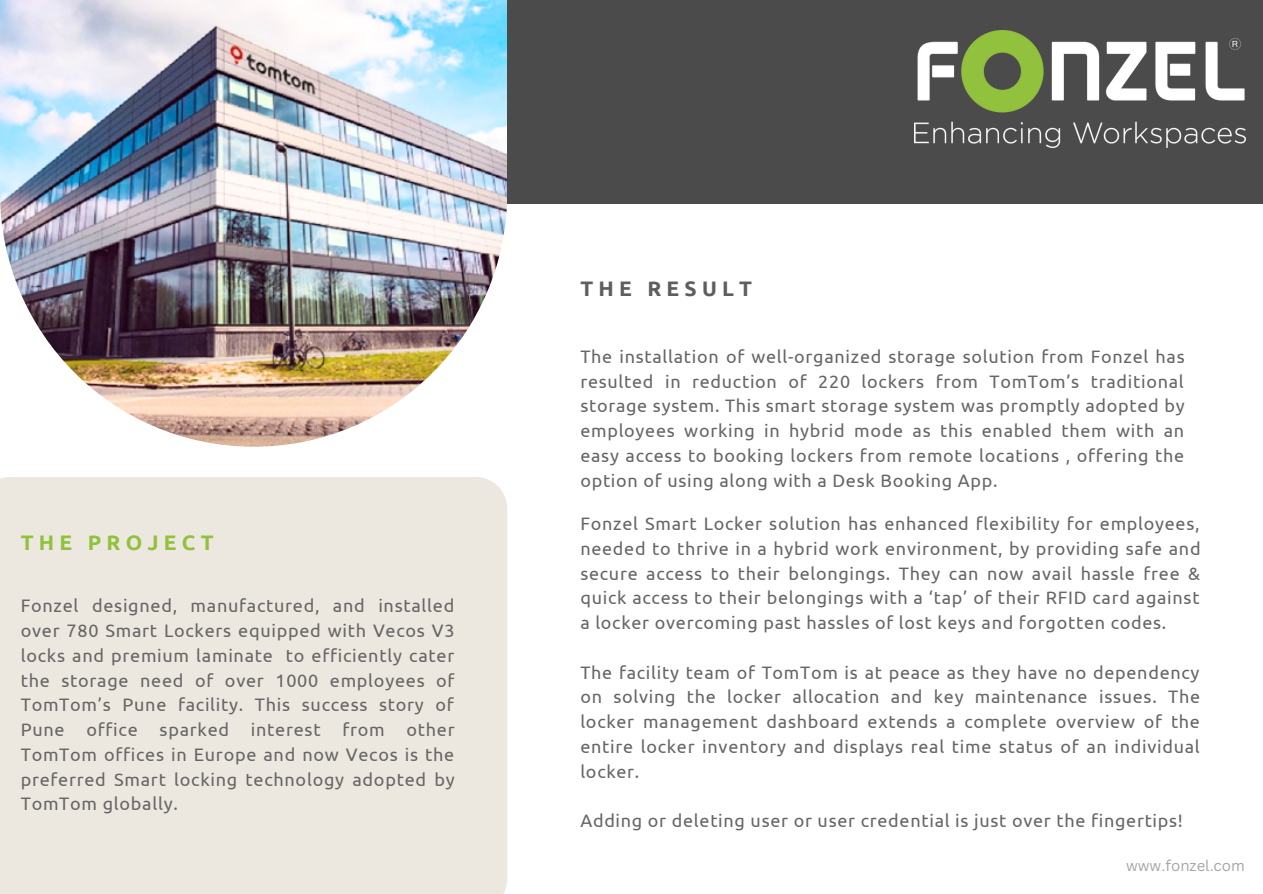
<style>
.page{position:relative;width:1263px;height:894px;background:#fff}
.page>*{position:absolute;margin:0;border:0;box-sizing:border-box;transform-origin:0 0}
.t1{font:700 21px "Ubuntu";letter-spacing:.25em;color:#90c23d}
.t2{font:700 21px "Ubuntu";letter-spacing:.25em;color:#5e5e5e}
.t3{font:18px/24.8px "Ubuntu";letter-spacing:.04em;color:#666;text-align:justify}
.t4{font:15px "Canva Sans";color:#a6a6a6}
</style>
<div class="page">
<img style="left:0;top:0;width:507px;height:446px">
<div style="left:0;top:477px;width:507px;height:416px;background:#ede8df"></div>
<div style="left:507px;top:0;width:755px;height:204px;background:#4b4b4b"></div>
<img style="left:914px;top:31px;width:331px;height:117px">
<p class="t1" style="left:21px;top:530px;width:194px">THE PROJECT</p>
<p class="t3" style="left:21px;top:593px;width:435px">Fonzel designed, manufactured, and installed over 780 Smart Lockers equipped with Vecos V3 locks and premium laminate to efficiently cater the storage need of over 1000 employees of TomTom’s Pune facility. This success story of Pune office sparked interest from other TomTom offices in Europe and now Vecos is the preferred Smart locking technology adopted by TomTom globally.</p>
<p class="t2" style="left:580px;top:276px;width:173px">THE RESULT</p>
<p class="t3" style="left:580px;top:344px;width:606px">The installation of well-organized storage solution from Fonzel has resulted in reduction of 220 lockers from TomTom’s traditional storage system. This smart storage system was promptly adopted by employees working in hybrid mode as this enabled them with an easy access to booking lockers from remote locations , offering the option of using along with a Desk Booking App.</p>
<p class="t3" style="left:580px;top:511px;width:622px">Fonzel Smart Locker solution has enhanced flexibility for employees, needed to thrive in a hybrid work environment, by providing safe and secure access to their belongings. They can now avail hassle free &amp; quick access to their belongings with a ‘tap’ of their RFID card against a locker overcoming past hassles of lost keys and forgotten codes.</p>
<p class="t3" style="left:580px;top:659px;width:621px">The facility team of TomTom is at peace as they have no dependency on solving the locker allocation and key maintenance issues. The locker management dashboard extends a complete overview of the entire locker inventory and displays real time status of an individual locker.</p>
<p class="t3" style="left:580px;top:808px;width:604px">Adding or deleting user or user credential is just over the fingertips!</p>
<p class="t4" style="left:1126px;top:854px;width:120px">www.fonzel.com</p>
</div>
